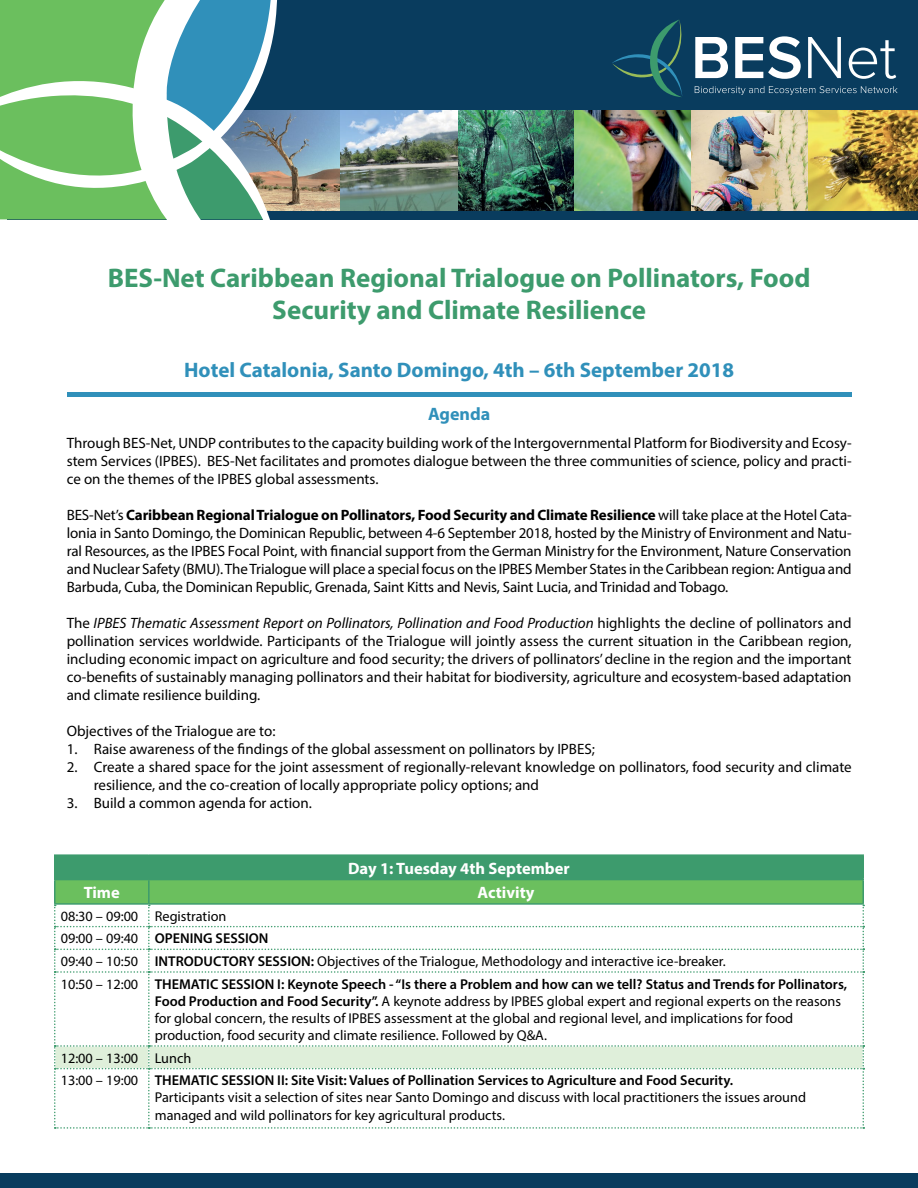
<style>
.page{position:relative;width:918px;height:1188px;background:#fff}
.page>*{position:absolute;margin:0;border:0;box-sizing:border-box;transform-origin:0 0}
.t1{font:700 27px/32.4px "Myriad Pro";color:#3d9b6d;text-align:center}
.t2{font:700 21px "Myriad Pro";color:#3090ba}
.t3{font:700 18px "Myriad Pro";color:#3090ba}
.t4{font:700 16.5px "Myriad Pro";color:#fff}
.t5{font:15px/18px "Myriad Pro";color:#000;text-align:justify}
.t6{font:14.25px/17.1px "Myriad Pro";color:#000}
.t7{font:600 14.25px/22.6px "Myriad Pro";color:#000}
.s1{font-weight:700}
.s2{font-style:italic}
.s3{font-weight:400}
.s4{font-weight:600}
</style>
<div class="page">
<div style="left:8px;top:0;width:910px;height:219px;background:#093c5e"></div>
<svg style="left:612px;top:20px;width:286px;height:77px"></svg>
<img style="left:316px;top:111px;width:258px;height:100px">
<img style="left:574px;top:111px;width:344px;height:100px">
<svg style="left:0;top:0;width:316px;height:220px"></svg>
<svg style="left:0;top:43px;width:115px;height:177px;background:#7fc774"></svg>
<svg style="left:115px;top:0;width:167px;height:220px;background:#84b7b0"></svg>
<div style="left:0;top:1174px;width:918px;height:14px;background:#093c5e"></div>
<hr style="left:67px;top:392px;width:785px;height:4px;background:#3090ba">
<div style="left:55px;top:855px;width:808px;height:25px;background:#3d9b6d"></div>
<svg style="left:54px;top:880px;width:810px;height:249px"></svg>
<hr style="left:54px;top:854px;width:95px;height:2px;background:#3d9b6d">
<hr style="left:54px;top:856px;width:2px;height:23px;background:#3d9b6d">
<hr style="left:149px;top:854px;width:715px;height:2px;background:#3d9b6d">
<hr style="left:862px;top:856px;width:2px;height:23px;background:#3d9b6d">
<hr style="left:54px;top:879px;width:95px;height:1px;background:#3d9b6d">
<hr style="left:54px;top:880px;width:2px;height:23px;background:#3d9b6d">
<hr style="left:149px;top:879px;width:715px;height:1px;background:#3d9b6d">
<hr style="left:148px;top:880px;width:2px;height:23px;background:#3d9b6d">
<hr style="left:862px;top:880px;width:2px;height:23px;background:#3d9b6d">
<hr style="left:54px;top:903px;width:95px;height:2px;background:#3d9b6d">
<hr style="left:149px;top:903px;width:715px;height:2px;background:#3d9b6d">
<h1 class="t1" style="left:108px;top:261px;width:704px">BES-Net Caribbean Regional Trialogue on Pollinators, Food<br>Security and Climate Resilience</h1>
<h2 class="t2" style="left:184px;top:356px;width:551px">Hotel Catalonia, Santo Domingo, 4th – 6th September 2018</h2>
<p class="t3" style="left:428px;top:402px;width:64px">Agenda</p>
<p class="t5" style="left:67px;top:434px;width:786px">Through BES-Net, UNDP contributes to the capacity building work of the Intergovernmental Platform for Biodiversity and Ecosy&shy;stem Services (IPBES). BES-Net facilitates and promotes dialogue between the three communities of science, policy and practi&shy;ce on the themes of the IPBES global assessments.</p>
<p class="t5" style="left:67px;top:506px;width:786px">BES-Net’s <span class="s1">Caribbean Regional Trialogue on Pollinators, Food Security and Climate Resilience</span> will take place at the Hotel Cata&shy;lonia in Santo Domingo, the Dominican Republic, between 4-6 September 2018, hosted by the Ministry of Environment and Natu&shy;ral Resources, as the IPBES Focal Point, with financial support from the German Ministry for the Environment, Nature Conservation and Nuclear Safety (BMU). The Trialogue will place a special focus on the IPBES Member States in the Caribbean region: Antigua and Barbuda, Cuba, the Dominican Republic, Grenada, Saint Kitts and Nevis, Saint Lucia, and Trinidad and Tobago.</p>
<p class="t5" style="left:67px;top:614px;width:786px">The <span class="s2">IPBES Thematic Assessment Report on Pollinators, Pollination and Food Production</span> highlights the decline of pollinators and pollination services worldwide. Participants of the Trialogue will jointly assess the current situation in the Caribbean region, including economic impact on agriculture and food security; the drivers of pollinators’ decline in the region and the important co-benefits of sustainably managing pollinators and their habitat for biodiversity, agriculture and ecosystem-based adaptation and climate resilience building.</p>
<p class="t5" style="left:67px;top:722px;width:210px">Objectives of the Trialogue are to:</p>
<p class="t5" style="left:67px;top:740px;width:530px">1. Raise awareness of the findings of the global assessment on pollinators by IPBES;</p>
<p class="t5" style="left:94px;top:758px;width:760px;text-indent:-27px">2. Create a shared space for the joint assessment of regionally-relevant knowledge on pollinators, food security and climate resilience, and the co-creation of locally appropriate policy options; and</p>
<p class="t5" style="left:67px;top:794px;width:247px">3. Build a common agenda for action.</p>
<p class="t4" style="left:348px;top:857px;width:223px">Day 1: Tuesday 4th September</p>
<p class="t4" style="left:84px;top:882px;width:38px">Time</p>
<p class="t4" style="left:478px;top:882px;width:58px">Activity</p>
<p class="t7" style="left:61px;top:904px;width:788px"><span class="s3">08:30 – 09:00 Registration<br>09:00 – 09:40</span> OPENING SESSION<br><span class="s3">09:40 – 10:50</span> INTRODUCTORY SESSION: <span class="s3">Objectives of the Trialogue, Methodology and interactive ice-breaker.<br>10:50 – 12:00</span> THEMATIC SESSION I: Keynote Speech - “Is there a Problem and how can we tell? Status and Trends for Pollinators,</p>
<p class="t6" style="left:155px;top:992px;width:688px"><span class="s4">Food Production and Food Security”.</span> A keynote address by IPBES global expert and regional experts on the reasons for global concern, the results of IPBES assessment at the global and regional level, and implications for food production, food security and climate resilience. Followed by Q&amp;A.</p>
<p class="t7" style="left:61px;top:1046px;width:674px"><span class="s3">12:00 – 13:00 Lunch<br>13:00 – 19:00</span> THEMATIC SESSION II: Site Visit: Values of Pollination Services to Agriculture and Food Security.</p>
<p class="t6" style="left:155px;top:1089px;width:653px">Participants visit a selection of sites near Santo Domingo and discuss with local practitioners the issues around managed and wild pollinators for key agricultural products.</p>
</div>
